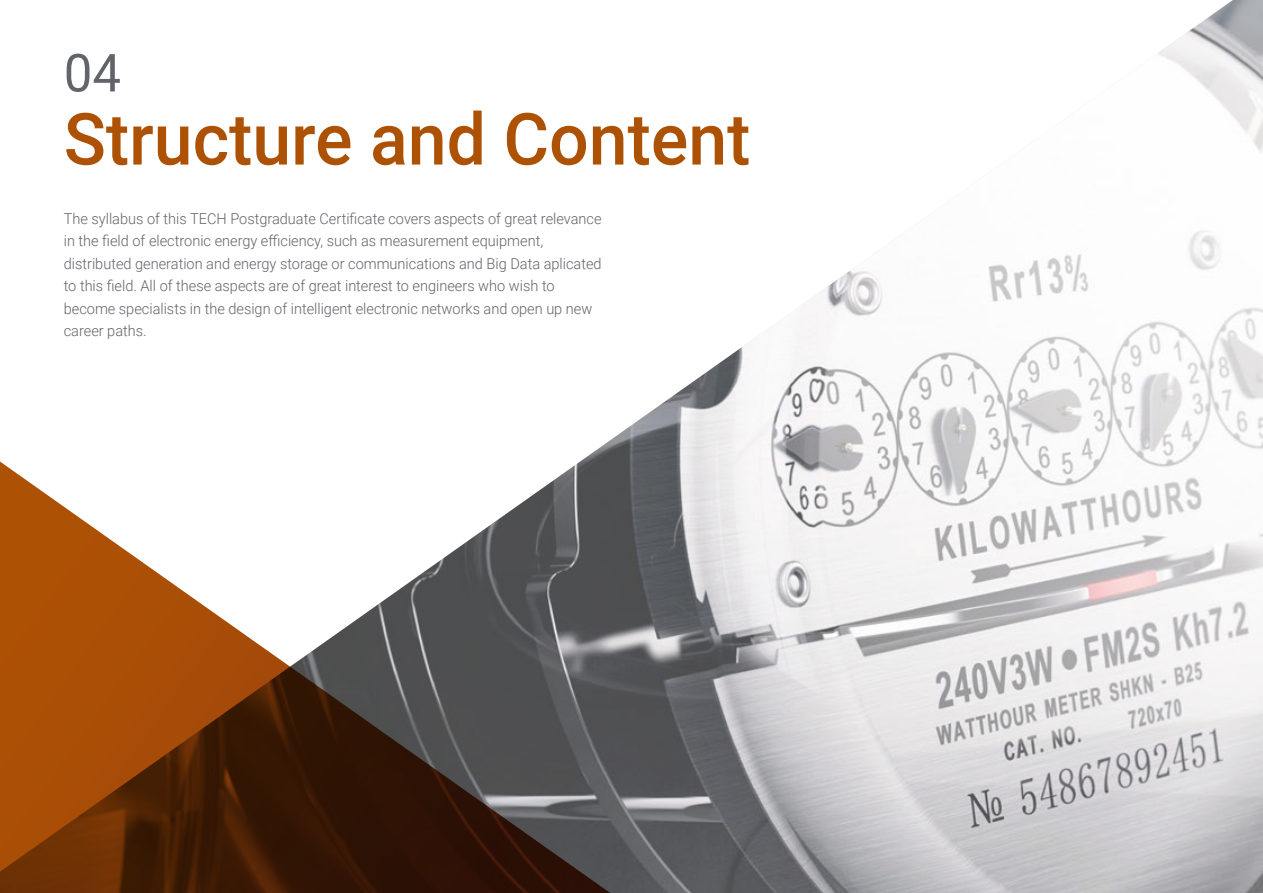
<style>
.page{position:relative;width:1263px;height:893px;background:#fff}
.page>*{position:absolute;margin:0;border:0;box-sizing:border-box;transform-origin:0 0}
.t1{font:500 72px "Roboto";color:#ad5105}
.t2{font:52.5px "Roboto";color:#61646a}
.t3{font:300 15px/22.5px "Roboto";color:#61646a}
</style>
<div class="page">
<img style="left:602px;top:0;width:661px;height:893px">
<svg style="left:0;top:446px;width:640px;height:447px"></svg>
<h2 class="t2" style="left:64px;top:36px;width:59px">04</h2>
<h1 class="t1" style="left:64px;top:89px;width:688px">Structure and Content</h1>
<p class="t3" style="left:64px;top:207px;width:539px">The syllabus of this TECH Postgraduate Certificate covers aspects of great relevance in the field of electronic energy efficiency, such as measurement equipment, distributed generation and energy storage or communications and Big Data aplicated to this field. All of these aspects are of great interest to engineers who wish to become specialists in the design of intelligent electronic networks and open up new career paths.</p>
</div>
